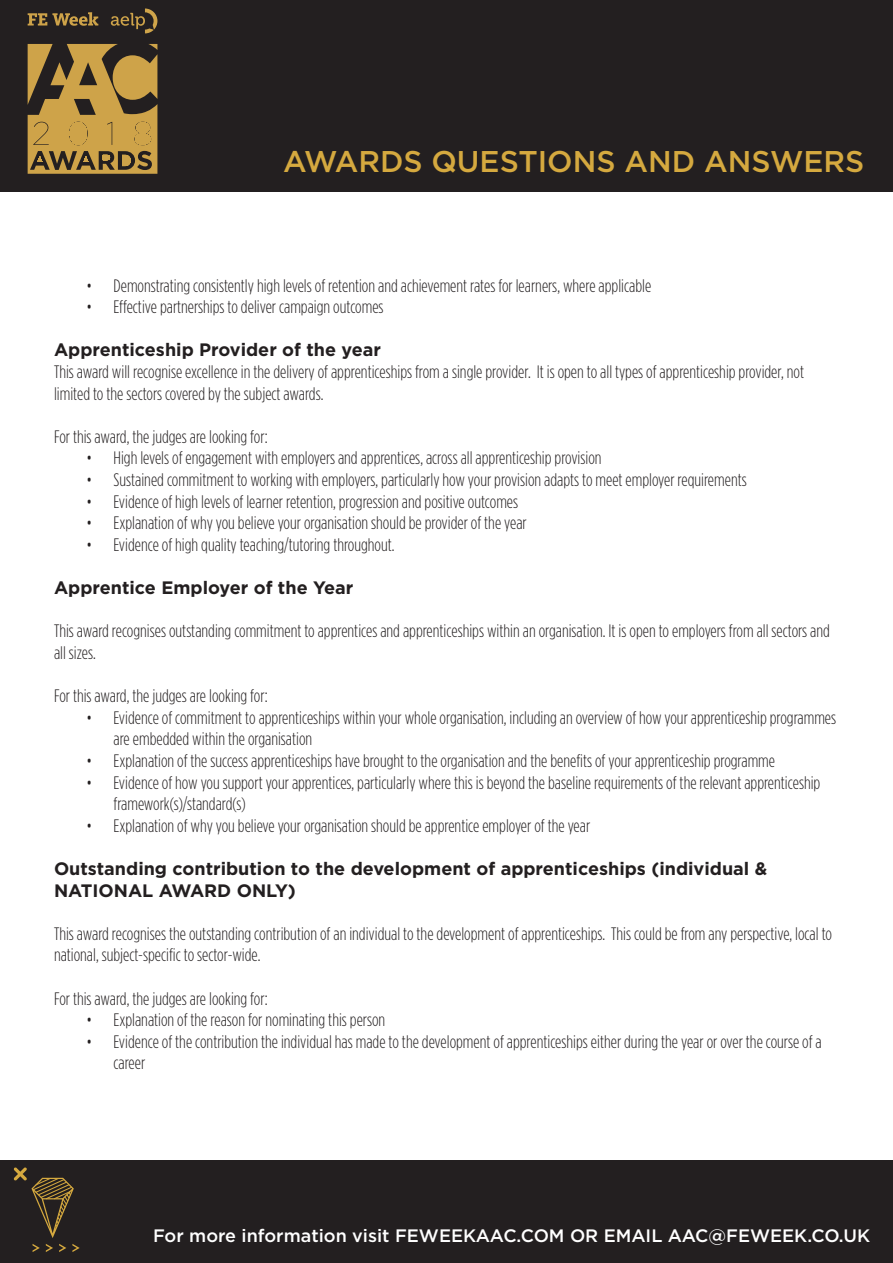
<style>
.page{position:relative;width:893px;height:1263px;background:#fff}
.page>*{position:absolute;margin:0;border:0;box-sizing:border-box;transform-origin:0 0}
.t1{font:500 30px "Gotham HTF";color:#d5a93f}
.t2{font:300 condensed 18px/21.6px "Gotham HTF";color:#231f20}
.t3{font:700 18px/21.6px "Gotham HTF";color:#231f20}
.t4{font:500 18px "Gotham HTF";color:#fff}
</style>
<div class="page">
<div style="left:0;top:0;width:893px;height:191px;background:#231f20"></div>
<div style="left:0;top:1161px;width:893px;height:102px;background:#231f20"></div>
<svg style="left:28px;top:44px;width:129px;height:130px"></svg>
<svg style="left:111px;top:9px;width:46px;height:24px"></svg>
<svg style="left:28px;top:12px;width:70px;height:14px"></svg>
<svg style="left:72px;top:1244px;width:8px;height:8px"></svg>
<svg style="left:59px;top:1244px;width:7px;height:8px"></svg>
<svg style="left:46px;top:1244px;width:7px;height:8px"></svg>
<svg style="left:33px;top:1244px;width:7px;height:8px"></svg>
<svg style="left:14px;top:1167px;width:60px;height:71px"></svg>
<hr style="left:892px;top:1px;width:1px;height:191px;background:#231f20">
<p class="t1" style="left:283px;top:144px;width:583px">AWARDS QUESTIONS AND ANSWERS</p>
<p class="t2" style="left:87px;top:274px;width:566px">• Demonstrating consistently high levels of retention and achievement rates for learners, where applicable</p>
<p class="t2" style="left:87px;top:296px;width:299px">• Effective partnerships to deliver campaign outcomes</p>
<p class="t3" style="left:54px;top:339px;width:329px">Apprenticeship Provider of the year</p>
<p class="t2" style="left:54px;top:361px;width:752px">This award will recognise excellence in the delivery of apprenticeships from a single provider. It is open to all types of apprenticeship provider, not limited to the sectors covered by the subject awards.</p>
<p class="t2" style="left:54px;top:426px;width:215px">For this award, the judges are looking for:</p>
<p class="t2" style="left:87px;top:447px;width:517px">• High levels of engagement with employers and apprentices, across all apprenticeship provision</p>
<p class="t2" style="left:87px;top:469px;width:662px">• Sustained commitment to working with employers, particularly how your provision adapts to meet employer requirements</p>
<p class="t2" style="left:87px;top:490px;width:433px">• Evidence of high levels of learner retention, progression and positive outcomes</p>
<p class="t2" style="left:87px;top:512px;width:442px">• Explanation of why you believe your organisation should be provider of the year</p>
<p class="t2" style="left:87px;top:534px;width:310px">• Evidence of high quality teaching/tutoring throughout.</p>
<p class="t3" style="left:54px;top:576px;width:301px">Apprentice Employer of the Year</p>
<p class="t2" style="left:54px;top:620px;width:777px">This award recognises outstanding commitment to apprentices and apprenticeships within an organisation. It is open to employers from all sectors and all sizes.</p>
<p class="t2" style="left:54px;top:685px;width:215px">For this award, the judges are looking for:</p>
<p class="t2" style="left:114px;top:706px;width:724px;text-indent:-27px">• Evidence of commitment to apprenticeships within your whole organisation, including an overview of how your apprenticeship programmes are embedded within the organisation</p>
<p class="t2" style="left:87px;top:750px;width:690px">• Explanation of the success apprenticeships have brought to the organisation and the benefits of your apprenticeship programme</p>
<p class="t2" style="left:114px;top:771px;width:708px;text-indent:-27px">• Evidence of how you support your apprentices, particularly where this is beyond the baseline requirements of the relevant apprenticeship framework(s)/standard(s)</p>
<p class="t2" style="left:87px;top:814px;width:505px">• Explanation of why you believe your organisation should be apprentice employer of the year</p>
<p class="t3" style="left:54px;top:857px;width:715px">Outstanding contribution to the development of apprenticeships (individual &amp;<br>NATIONAL AWARD ONLY)</p>
<p class="t2" style="left:54px;top:922px;width:779px">This award recognises the outstanding contribution of an individual to the development of apprenticeships. This could be from any perspective, local to national, subject-specific to sector-wide.</p>
<p class="t2" style="left:54px;top:987px;width:215px">For this award, the judges are looking for:</p>
<p class="t2" style="left:87px;top:1009px;width:300px">• Explanation of the reason for nominating this person</p>
<p class="t2" style="left:114px;top:1030px;width:710px;text-indent:-27px">• Evidence of the contribution the individual has made to the development of apprenticeships either during the year or over the course of a career</p>
<p class="t4" style="left:153px;top:1225px;width:719px">For more information visit FEWEEKAAC.COM OR EMAIL AAC@FEWEEK.CO.UK</p>
</div>
